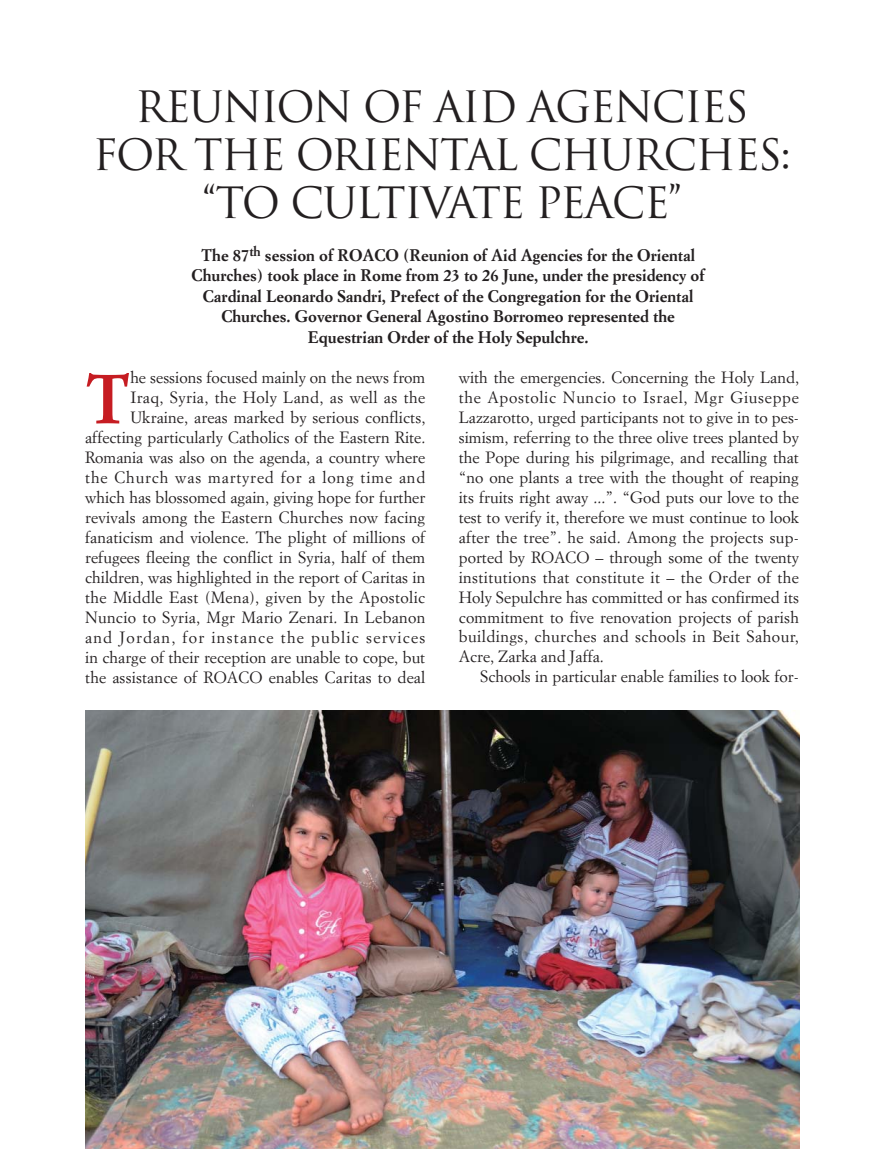
<style>
.page{position:relative;width:893px;height:1149px;background:#fff}
.page>*{position:absolute;margin:0;border:0;box-sizing:border-box;transform-origin:0 0}
.t1{font:700 67.95px "Simoncini Garamond";color:#c61c22}
.t2{font:42px/48px "Trajan";letter-spacing:-.04em;color:#231f20;text-align:center}
.t3{font:700 16.5px/20.4px "Simoncini Garamond";color:#231f20;text-align:center}
.t4{font:16.05px/20px "Simoncini Garamond";letter-spacing:.005em;color:#231f20;text-align:right}
</style>
<div class="page">
<img style="left:85px;top:710px;width:714px;height:438px">
<h2 class="t2" style="left:93px;top:84px;width:700px">REUNION OF AID AGENCIES<br>FOR THE ORIENTAL CHURCHES: “TO CULTIVATE PEACE”</h2>
<p class="t3" style="left:192px;top:246px;width:514px">The 87<sup>th</sup> session of ROACO (Reunion of Aid Agencies for the Oriental Churches) took place in Rome from 23 to 26 June, under the presidency of Cardinal Leonardo Sandri, Prefect of the Congregation for the Oriental Churches. Governor General Agostino Borromeo represented the Equestrian Order of the Holy Sepulchre.</p>
<p class="t4" style="left:85px;top:369px;width:342px">he sessions focused mainly on the news from<br>Iraq, Syria, the Holy Land, as well as the Ukraine, areas marked by serious conflicts, affecting particularly Catholics of the Eastern Rite.<br>Romania was also on the agenda, a country where the Church was martyred for a long time and which has blossomed again, giving hope for further revivals among the Eastern Churches now facing fanaticism and violence. The plight of millions of refugees fleeing the conflict in Syria, half of them children, was highlighted in the report of Caritas in the Middle East (Mena), given by the Apostolic Nuncio to Syria, Mgr Mario Zenari. In Lebanon and Jordan, for instance the public services in charge of their reception are unable to cope, but the assistance of ROACO enables Caritas to deal</p>
<p class="t4" style="left:459px;top:368px;width:342px;text-align:justify">with the emergencies. Concerning the Holy Land, the Apostolic Nuncio to Israel, Mgr Giuseppe Lazzarotto, urged participants not to give in to pes&shy;simism, referring to the three olive trees planted by the Pope during his pilgrimage, and recalling that “no one plants a tree with the thought of reaping its fruits right away ...”. “God puts our love to the test to verify it, therefore we must continue to look after the tree”. he said. Among the projects sup&shy;ported by ROACO – through some of the twenty institutions that constitute it – the Order of the Holy Sepulchre has committed or has confirmed its commitment to five renovation projects of parish buildings, churches and schools in Beit Sahour, Acre, Zarka and Jaffa.</p>
<h1 class="t1" style="left:85px;top:371px;width:47px">T</h1>
<p class="t4" style="left:480px;top:667px;width:320px">Schools in particular enable families to look for-</p>
</div>
